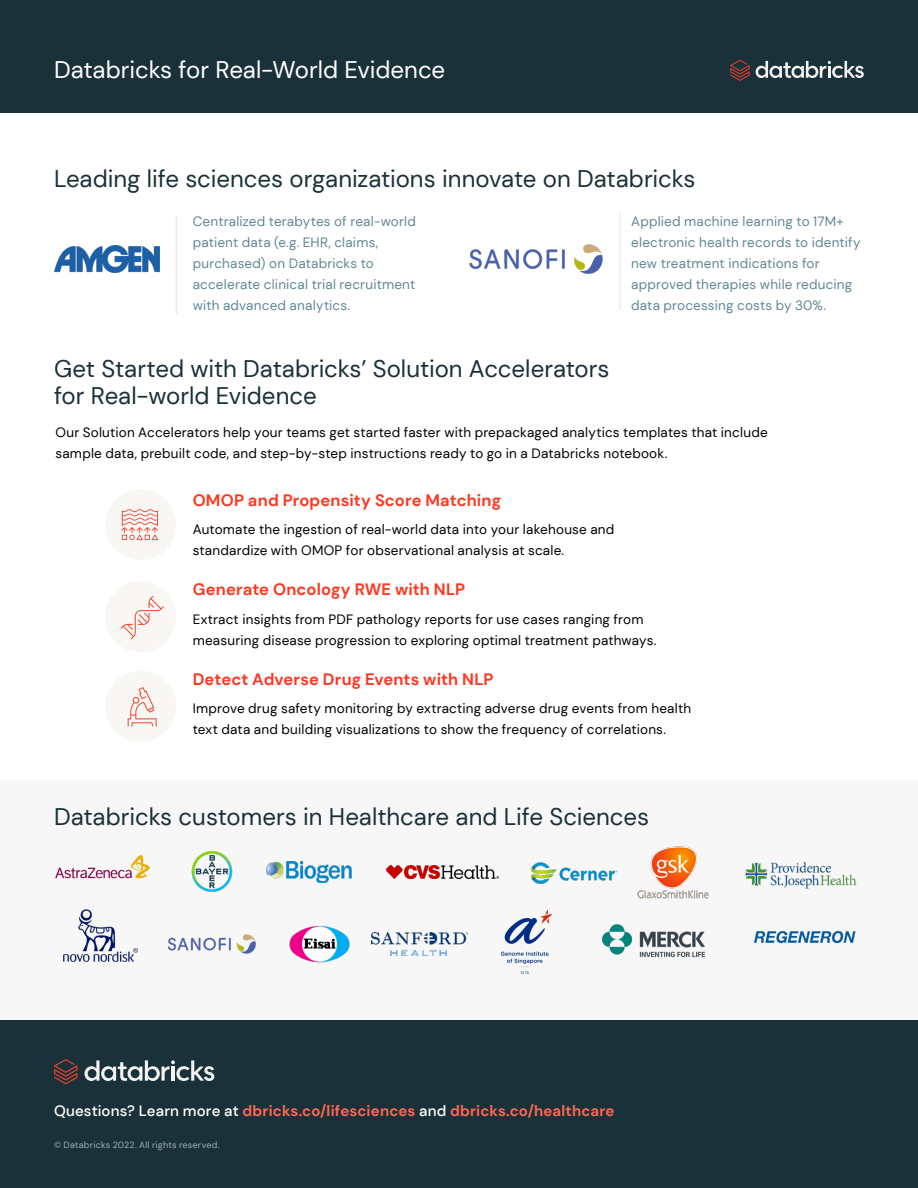
<style>
.page{position:relative;width:918px;height:1188px;background:#fff}
.page>*{position:absolute;margin:0;border:0;box-sizing:border-box;transform-origin:0 0}
.t1{font:24px/27px "DM Sans";color:#1b3139}
.t2{font:24px "DM Sans";color:#fff}
.t3{font:700 16.5px "DM Sans";letter-spacing:.01em;color:#ff3620}
.t4{font:700 15px "DM Sans";letter-spacing:.01em;color:#ff6952}
.t5{font:13.5px/21px "DM Sans";letter-spacing:.015em;color:#000}
.t6{font:13.5px/21px "DM Sans";letter-spacing:.015em;color:#618794}
.t7{font:9px "DM Sans";letter-spacing:.025em;color:#a0acbe}
.s1{font-weight:500;color:#fff}
</style>
<div class="page">
<div style="left:0;top:0;width:918px;height:112px;background:#1b3139"></div>
<div style="left:0;top:1020px;width:918px;height:168px;background:#1b3139"></div>
<div style="left:0;top:780px;width:918px;height:242px;background:#f7f7f7"></div>
<div style="left:105px;top:489px;width:71px;height:71px;background:#f9f7f4;border-radius:50%"></div>
<div style="left:105px;top:581px;width:71px;height:71px;background:#f9f7f4;border-radius:50%"></div>
<div style="left:105px;top:671px;width:71px;height:71px;background:#f9f7f4;border-radius:50%"></div>
<svg style="left:85px;top:1060px;width:129px;height:21px"></svg>
<svg style="left:54px;top:1059px;width:24px;height:25px"></svg>
<svg style="left:756px;top:61px;width:108px;height:17px"></svg>
<svg style="left:730px;top:60px;width:20px;height:21px"></svg>
<img style="left:54px;top:245px;width:106px;height:28px">
<img style="left:469px;top:244px;width:134px;height:30px">
<hr style="left:176px;top:216px;width:1px;height:98px;background:#e5e3df">
<hr style="left:619px;top:212px;width:1px;height:98px;background:#e5e3df">
<img style="left:531px;top:863px;width:86px;height:21px">
<img style="left:386px;top:865px;width:113px;height:14px">
<img style="left:55px;top:856px;width:95px;height:23px">
<img style="left:191px;top:851px;width:42px;height:41px">
<img style="left:267px;top:862px;width:84px;height:20px">
<img style="left:637px;top:846px;width:72px;height:53px">
<img style="left:64px;top:910px;width:73px;height:52px">
<img style="left:167px;top:934px;width:89px;height:20px">
<img style="left:371px;top:932px;width:96px;height:24px">
<img style="left:754px;top:930px;width:102px;height:14px">
<img style="left:289px;top:926px;width:61px;height:37px">
<img style="left:745px;top:862px;width:112px;height:27px">
<img style="left:601px;top:924px;width:105px;height:34px">
<img style="left:500px;top:910px;width:52px;height:65px">
<svg style="left:128px;top:687px;width:29px;height:39px"></svg>
<svg style="left:120px;top:596px;width:44px;height:43px"></svg>
<svg style="left:121px;top:509px;width:37px;height:31px"></svg>
<h1 class="t2" style="left:54px;top:55px;width:393px">Databricks for Real-World Evidence</h1>
<h1 class="t1" style="left:54px;top:165px;width:643px">Leading life sciences organizations innovate on Databricks</h1>
<p class="t6" style="left:193px;top:211px;width:225px">Centralized terabytes of real-world patient data (e.g. EHR, claims, purchased) on Databricks to accelerate clinical trial recruitment with advanced analytics.</p>
<h1 class="t1" style="left:54px;top:355px;width:557px">Get Started with Databricks’ Solution Accelerators for Real-world Evidence</h1>
<p class="t6" style="left:631px;top:211px;width:231px">Applied machine learning to 17M+ electronic health records to identify new treatment indications for approved therapies while reducing data processing costs by 30%.</p>
<p class="t5" style="left:55px;top:422px;width:714px">Our Solution Accelerators help your teams get started faster with prepackaged analytics templates that include sample data, prebuilt code, and step-by-step instructions ready to go in a Databricks notebook.</p>
<p class="t3" style="left:193px;top:490px;width:310px">OMOP and Propensity Score Matching</p>
<p class="t5" style="left:193px;top:519px;width:423px">Automate the ingestion of real-world data into your lakehouse and standardize with OMOP for observational analysis at scale.</p>
<p class="t3" style="left:193px;top:579px;width:274px">Generate Oncology RWE with NLP</p>
<p class="t5" style="left:193px;top:609px;width:465px">Extract insights from PDF pathology reports for use cases ranging from measuring disease progression to exploring optimal treatment pathways.</p>
<p class="t3" style="left:193px;top:669px;width:302px">Detect Adverse Drug Events with NLP</p>
<p class="t5" style="left:193px;top:698px;width:500px">Improve drug safety monitoring by extracting adverse drug events from health text data and building visualizations to show the frequency of correlations.</p>
<h1 class="t1" style="left:54px;top:803px;width:597px">Databricks customers in Healthcare and Life Sciences</h1>
<p class="t4" style="left:54px;top:1101px;width:562px"><span class="s1">Questions? Learn more at</span> dbricks.co/lifesciences <span class="s1">and</span> dbricks.co/healthcare</p>
<p class="t7" style="left:54px;top:1139px;width:167px">© Databricks 2022. All rights reserved.</p>
</div>
